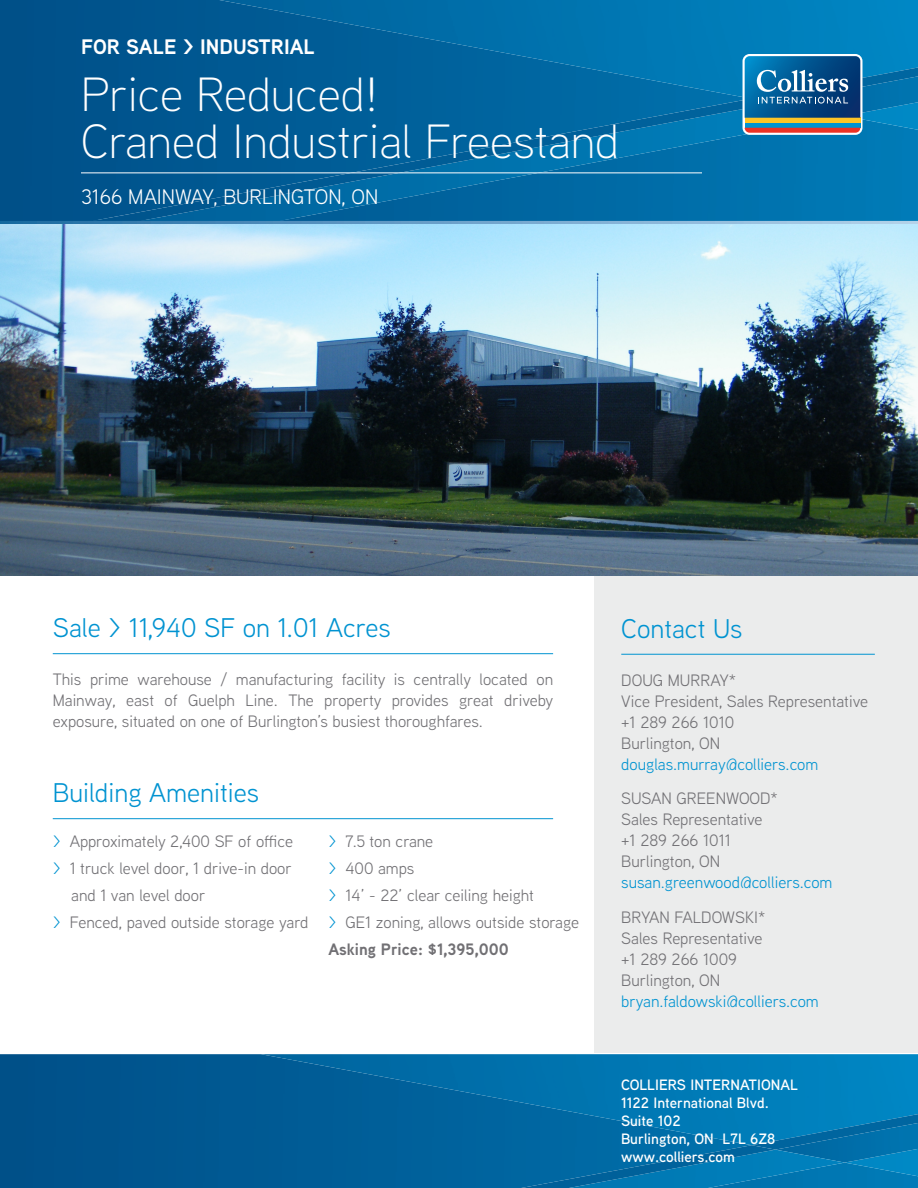
<style>
.page{position:relative;width:918px;height:1188px;background:#fff}
.page>*{position:absolute;margin:0;border:0;box-sizing:border-box;transform-origin:0 0}
.Property_Headline{font:300 48px "Aaux Next";color:#fff}
.subheads{font:27px "Aaux Next";color:#0093d1}
.for_sale{font:21px "Aaux Next";color:#fff}
.for_sale-2{font:700 21px "Aaux Next";color:#fff}
.contact{font:16.5px "Aaux Next";color:#717074}
.grey_bullets{font:16.5px/27px "Aaux Next";color:#717074}
.grey_body{font:16.5px/21px "Aaux Next";color:#717074;text-align:justify}
.contact-2{font:16.5px "Aaux Next";letter-spacing:-.01em;color:#0093d1}
.grey_bullets-2{font:16.5px "Aaux Next";letter-spacing:-.01em;color:#0093d1}
.grey_bullets-3{font:700 16.5px "Aaux Next";color:#717074}
.address{font:600 15px "Aaux Next";color:#fff}
.s1{color:#0093d1}
</style>
<div class="page">
<div style="left:595px;top:530px;width:323px;height:523px;background:#ebecec"></div>
<img style="left:0;top:1054px;width:918px;height:134px">
<img style="left:845px;top:1163px;width:73px;height:13px">
<img style="left:261px;top:1054px;width:657px;height:91px">
<img style="left:845px;top:1150px;width:73px;height:13px">
<img style="left:752px;top:1114px;width:166px;height:36px">
<img style="left:776px;top:1150px;width:69px;height:38px">
<img style="left:521px;top:1145px;width:255px;height:43px">
<img style="left:0;top:223px;width:918px;height:353px">
<img style="left:0;top:0;width:918px;height:223px">
<img style="left:219px;top:0;width:699px;height:99px">
<div style="left:775px;top:135px;width:69px;height:86px;background:#0076b2"></div>
<img style="left:93px;top:99px;width:682px;height:122px">
<hr style="left:81px;top:172px;width:621px;height:1px;background:#fff">
<svg style="left:743px;top:54px;width:175px;height:81px;background:#3178a1"></svg>
<hr style="left:621px;top:654px;width:254px;height:1px;background:#0093d1">
<hr style="left:53px;top:653px;width:500px;height:1px;background:#0093d1">
<hr style="left:53px;top:818px;width:500px;height:1px;background:#0093d1">
<p class="for_sale-2" style="left:81px;top:32px;width:235px">FOR SALE &gt; INDUSTRIAL</p>
<p class="Property_Headline" style="left:81px;top:63px;width:299px">Price Reduced!</p>
<p class="Property_Headline" style="left:81px;top:109px;width:540px">Craned Industrial Freestand</p>
<p class="for_sale" style="left:81px;top:183px;width:299px">3166 Mainway, burlington, on</p>
<p class="subheads" style="left:53px;top:610px;width:339px">Sale &gt; 11,940 SF on 1.01 Acres</p>
<p class="grey_body" style="left:53px;top:668px;width:502px">This prime warehouse / manufacturing facility is centrally located on Mainway, east of Guelph Line. The property provides great driveby exposure, situated on one of Burlington’s busiest thoroughfares.</p>
<p class="subheads" style="left:53px;top:775px;width:208px">Building Amenities</p>
<p class="grey_bullets" style="left:53px;top:827px;width:242px"><span class="s1">&gt;</span> Approximately 2,400 SF of office</p>
<p class="grey_bullets" style="left:71px;top:854px;width:222px;text-indent:-18px"><span class="s1">&gt;</span> 1 truck level door, 1 drive-in door and 1 van level door</p>
<p class="grey_bullets" style="left:53px;top:908px;width:257px"><span class="s1">&gt;</span> Fenced, paved outside storage yard</p>
<p class="grey_bullets" style="left:328px;top:827px;width:106px"><span class="s1">&gt;</span> 7.5 ton crane</p>
<p class="grey_bullets" style="left:328px;top:854px;width:88px"><span class="s1">&gt;</span> 400 amps</p>
<p class="grey_bullets" style="left:328px;top:881px;width:207px"><span class="s1">&gt;</span> 14’ - 22’ clear ceiling height</p>
<p class="grey_bullets" style="left:328px;top:908px;width:252px"><span class="s1">&gt;</span> GE1 zoning, allows outside storage</p>
<p class="grey_bullets-3" style="left:328px;top:937px;width:182px">ASKING PRICE: $1,395,000</p>
<p class="subheads" style="left:621px;top:610px;width:123px">Contact Us</p>
<p class="contact" style="left:621px;top:669px;width:116px">Doug murray*</p>
<p class="contact" style="left:621px;top:690px;width:248px">Vice President, Sales Representative</p>
<p class="contact" style="left:621px;top:711px;width:115px">+1 289 266 1010</p>
<p class="contact" style="left:621px;top:732px;width:89px">Burlington, ON</p>
<p class="contact-2" style="left:621px;top:753px;width:198px">douglas.murray@colliers.com</p>
<p class="contact" style="left:621px;top:787px;width:158px">susan greenwood*</p>
<p class="contact" style="left:621px;top:808px;width:143px">Sales Representative</p>
<p class="contact" style="left:621px;top:829px;width:111px">+1 289 266 1011</p>
<p class="contact" style="left:621px;top:850px;width:89px">Burlington, ON</p>
<p class="contact-2" style="left:621px;top:871px;width:213px">susan.greenwood@colliers.com</p>
<p class="contact" style="left:621px;top:906px;width:146px">Bryan faldowski*</p>
<p class="contact" style="left:621px;top:927px;width:143px">Sales Representative</p>
<p class="contact" style="left:621px;top:948px;width:117px">+1 289 266 1009</p>
<p class="contact" style="left:621px;top:969px;width:89px">Burlington, ON</p>
<p class="grey_bullets-2" style="left:621px;top:990px;width:199px">bryan.faldowski@colliers.com</p>
<p class="address" style="left:621px;top:1075px;width:179px">COLLIERS INTERNATIONAL</p>
<p class="address" style="left:621px;top:1093px;width:150px">1122 International Blvd.</p>
<p class="address" style="left:621px;top:1111px;width:61px">Suite 102</p>
<p class="address" style="left:621px;top:1129px;width:156px">Burlington, ON L7L 6Z8</p>
<p class="address" style="left:621px;top:1147px;width:115px">www.colliers.com</p>
</div>
